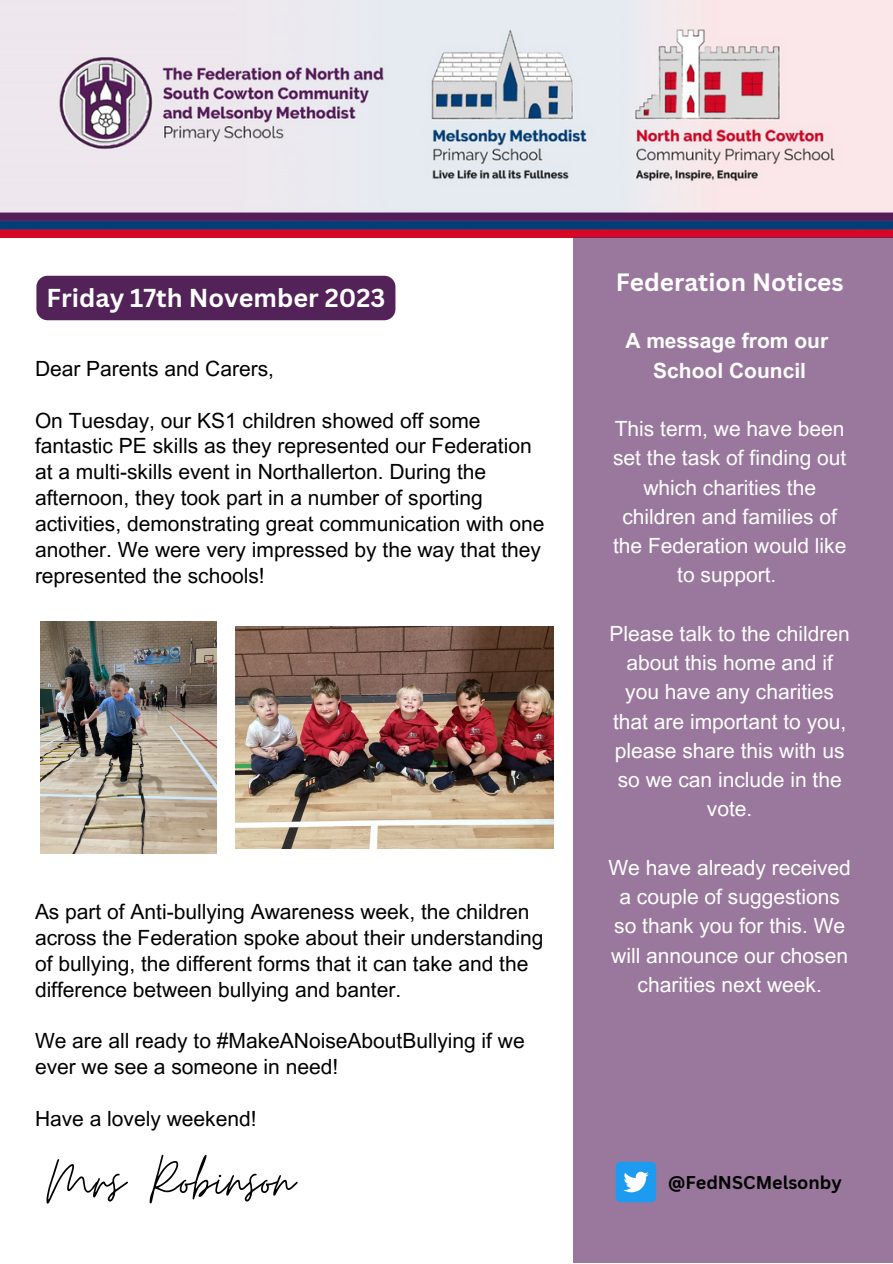
<style>
.page{position:relative;width:893px;height:1264px;background:#fff}
.page>*{position:absolute;margin:0;border:0;box-sizing:border-box;transform-origin:0 0}
.t1{font:65.55px "Moon Time";color:#000}
.t2{font:700 25.2px "Canva Sans";color:#fff}
.t3{font:700 24.45px "Canva Sans";color:#fff}
.t4{font:21px/25.8px "Arial MT Pro";color:#000}
.t5{font:21px/29.2px "Arial MT Pro";color:#fff;text-align:center}
.t6{font:700 21px "Arial MT Pro";color:#fff}
.t7{font:700 18px "Canva Sans";color:#000}
</style>
<div class="page">
<img style="left:0;top:0;width:892px;height:237px">
<div style="left:573px;top:238px;width:319px;height:1024px;background:#9a789d"></div>
<div style="left:615px;top:1161px;width:41px;height:41px;background:#1d9bf0;border-radius:5px"></div>
<svg style="left:623px;top:1171px;width:25px;height:21px"></svg>
<img style="left:236px;top:626px;width:317px;height:222px">
<img style="left:41px;top:621px;width:175px;height:232px">
<div style="left:36px;top:276px;width:359px;height:44px;background:#532259;border-radius:11px"></div>
<p class="t2" style="left:46px;top:280px;width:340px">Friday 17th November 2023</p>
<p class="t4" style="left:35px;top:358px;width:240px">Dear Parents and Carers,</p>
<p class="t4" style="left:35px;top:410px;width:511px">On Tuesday, our KS1 children showed off some fantastic PE skills as they represented our Federation at a multi-skills event in Northallerton. During the afternoon, they took part in a number of sporting activities, demonstrating great communication with one another. We were very impressed by the way that they represented the schools!</p>
<p class="t4" style="left:35px;top:901px;width:510px">As part of Anti-bullying Awareness week, the children across the Federation spoke about their understanding of bullying, the different forms that it can take and the difference between bullying and banter.</p>
<p class="t4" style="left:35px;top:1030px;width:491px">We are all ready to #MakeANoiseAboutBullying if we ever we see a someone in need!</p>
<p class="t4" style="left:35px;top:1108px;width:223px">Have a lovely weekend!</p>
<p class="t1" style="left:46px;top:1140px;width:249px">Mrs Robinson</p>
<p class="t3" style="left:615px;top:265px;width:229px">Federation Notices</p>
<p class="t6" style="left:625px;top:333px;width:204px">A message from our</p>
<p class="t6" style="left:653px;top:362px;width:154px">School Council</p>
<p class="t5" style="left:613px;top:417px;width:235px">This term, we have been set the task of finding out which charities the children and families of the Federation would like to support.</p>
<p class="t5" style="left:609px;top:621px;width:242px">Please talk to the children about this home and if you have any charities that are important to you, please share this with us so we can include in the vote.</p>
<p class="t5" style="left:608px;top:855px;width:244px">We have already received a couple of suggestions so thank you for this. We will announce our chosen charities next week.</p>
<p class="t7" style="left:668px;top:1169px;width:175px">@FedNSCMelsonby</p>
</div>
